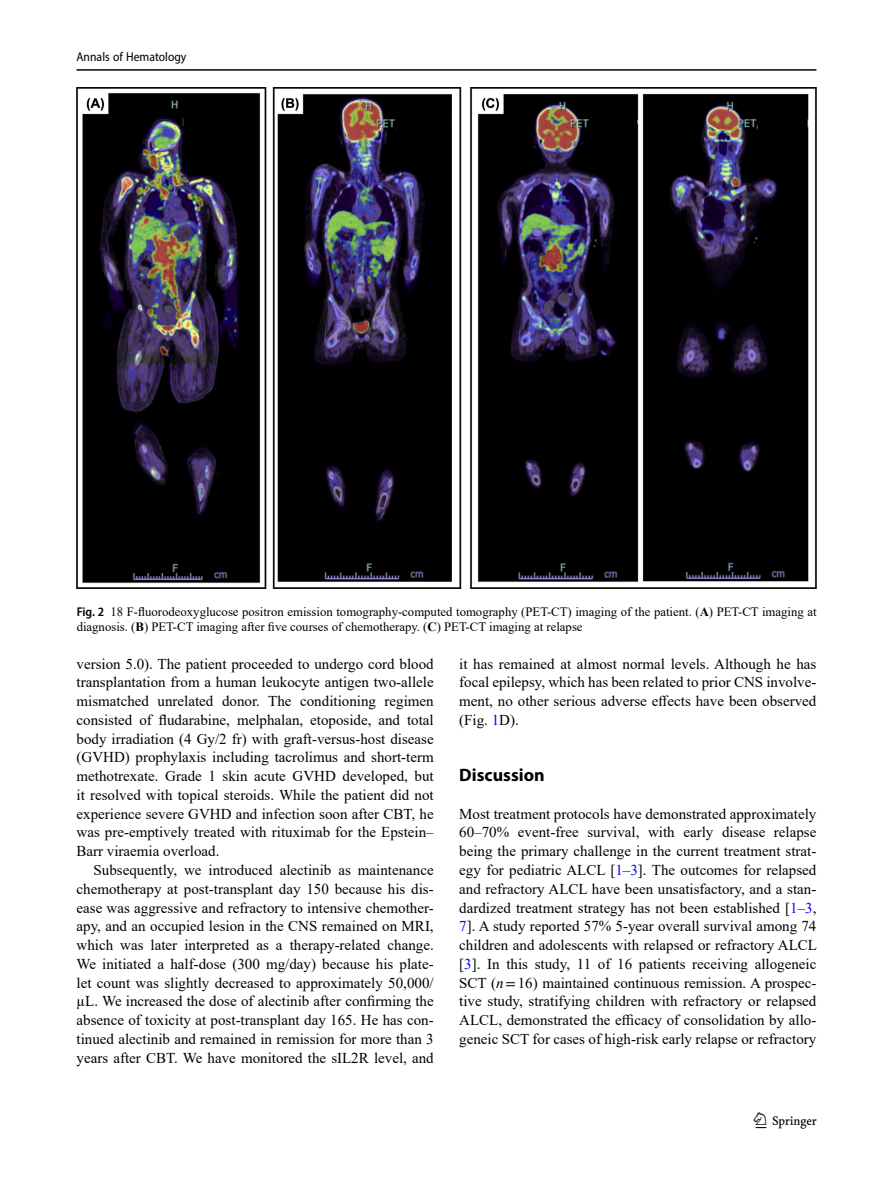
<style>
.page{position:relative;width:893px;height:1187px;background:#fff}
.page>*{position:absolute;margin:0;border:0;box-sizing:border-box;transform-origin:0 0}
.t1{font:22.5px "Springnew";color:#000}
.Head_1{font:700 18px "Myriad Pro";color:#000}
.Body_Text_Indent{font:15px/18.8px "Times New Roman";color:#000;text-align:justify}
.Body_Text{font:15px/18.8px "Times New Roman";color:#000;text-align:justify}
.Figure_Caption{font:12.75px/15px "Times New Roman";color:#000}
.t2{font:semi-condensed 12.75px "Myriad Pro";color:#000}
.s1{font-family:"Myriad Pro";font-weight:600;font-stretch:semi-condensed}
.s2{font-weight:700}
.s3{color:#00f}
.s4{font-style:italic}
.s5{font-family:"STIX"}
</style>
<div class="page">
<hr style="left:77px;top:69px;width:739px;height:2px;background:#000">
<img style="left:77px;top:87px;width:740px;height:501px">
<p class="t2" style="left:77px;top:49px;width:111px">Annals of Hematology</p>
<p class="Figure_Caption" style="left:77px;top:604px;width:741px"><span class="s1">Fig. 2</span> 18 F-fluorodeoxyglucose positron emission tomography-computed tomography (PET-CT) imaging of the patient. (<span class="s2">A</span>) PET-CT imaging at diagnosis. (<span class="s2">B</span>) PET-CT imaging after five courses of chemotherapy. (<span class="s2">C</span>) PET-CT imaging at relapse</p>
<p class="Body_Text_Indent" style="left:77px;top:653px;width:359px">version 5.0). The patient proceeded to undergo cord blood transplantation from a human leukocyte antigen two-allele mismatched unrelated donor. The conditioning regimen consisted of fludarabine, melphalan, etoposide, and total body irradiation (4 Gy/2 fr) with graft-versus-host disease (GVHD) prophylaxis including tacrolimus and short-term methotrexate. Grade 1 skin acute GVHD developed, but it resolved with topical steroids. While the patient did not experience severe GVHD and infection soon after CBT, he was pre-emptively treated with rituximab for the Epstein– Barr viraemia overload.</p>
<p class="Body_Text_Indent" style="left:77px;top:860px;width:359px;text-indent:17px">Subsequently, we introduced alectinib as maintenance chemotherapy at post-transplant day 150 because his dis&shy;ease was aggressive and refractory to intensive chemother&shy;apy, and an occupied lesion in the CNS remained on MRI, which was later interpreted as a therapy-related change.<br>We initiated a half-dose (300 mg/day) because his plate&shy;let count was slightly decreased to approximately 50,000/ µL. We increased the dose of alectinib after confirming the absence of toxicity at post-transplant day 165. He has con&shy;tinued alectinib and remained in remission for more than 3 years after CBT. We have monitored the sIL2R level, and</p>
<p class="Body_Text_Indent" style="left:459px;top:653px;width:359px">it has remained at almost normal levels. Although he has focal epilepsy, which has been related to prior CNS involve&shy;ment, no other serious adverse effects have been observed (Fig. <span class="s3">1</span>D).</p>
<p class="Head_1" style="left:459px;top:763px;width:87px">Discussion</p>
<p class="Body_Text" style="left:459px;top:803px;width:359px">Most treatment protocols have demonstrated approximately 60–70% event-free survival, with early disease relapse being the primary challenge in the current treatment strat&shy;egy for pediatric ALCL [<span class="s3">1</span>–<span class="s3">3</span>]. The outcomes for relapsed and refractory ALCL have been unsatisfactory, and a stan&shy;dardized treatment strategy has not been established [<span class="s3">1</span>–<span class="s3">3</span>, <span class="s3">7</span>]. A study reported 57% 5-year overall survival among 74 children and adolescents with relapsed or refractory ALCL [<span class="s3">3</span>]. In this study, 11 of 16 patients receiving allogeneic SCT (<span class="s4">n</span><span class="s5">=</span>16) maintained continuous remission. A prospec&shy;tive study, stratifying children with refractory or relapsed ALCL, demonstrated the efficacy of consolidation by allo&shy;geneic SCT for cases of high-risk early relapse or refractory</p>
<h1 class="t1" style="left:756px;top:1107px;width:63px">1 3</h1>
</div>
